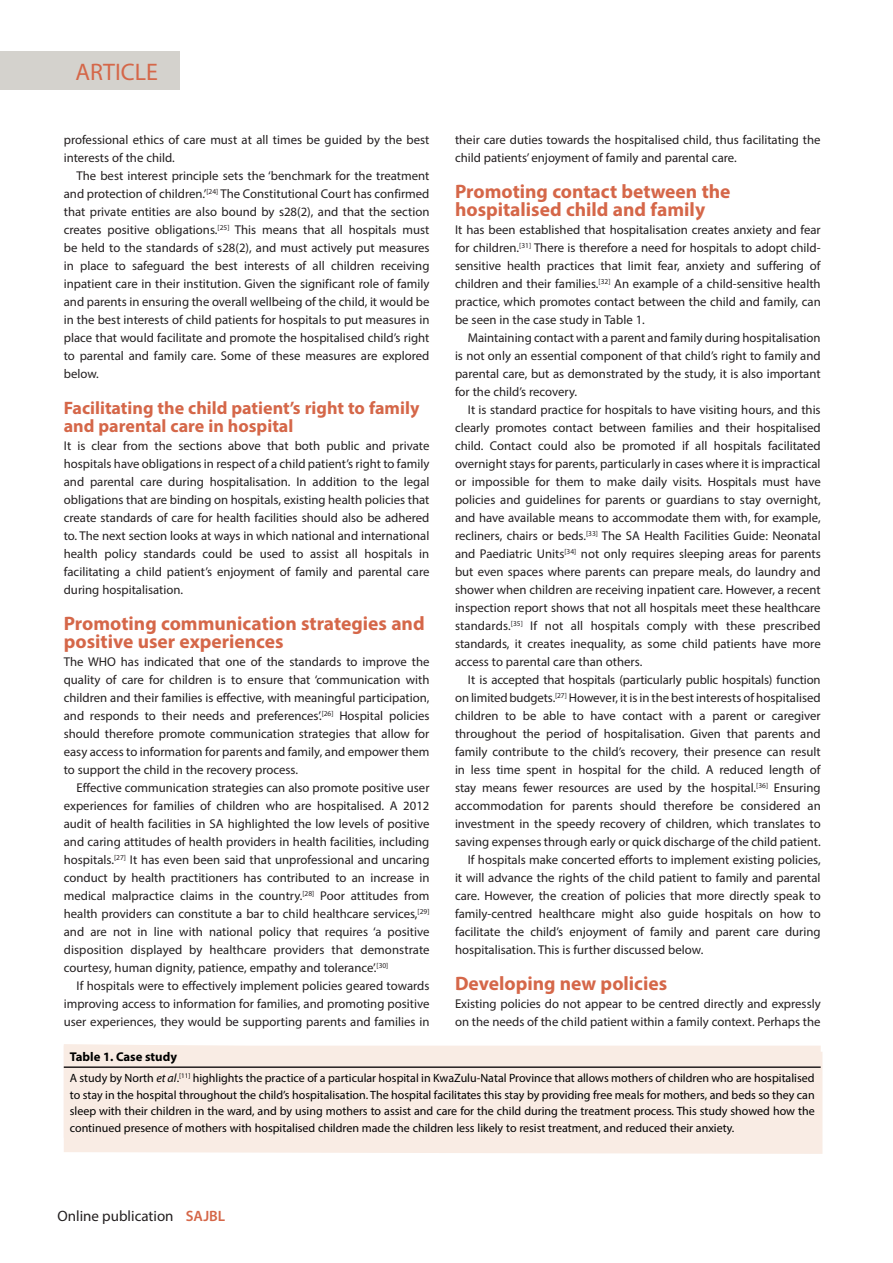
<style>
.page{position:relative;width:893px;height:1263px;background:#fff}
.page>*{position:absolute;margin:0;border:0;box-sizing:border-box;transform-origin:0 0}
.t1{font:24px "Myriad Pro";color:#d56749}
.B_HEAD{font:700 19.5px/18px "Myriad Pro";color:#d56749}
.B_HEAD-2{font:700 18px/18px "Myriad Pro";color:#d56749}
.t2{font:15px "Myriad Pro";color:#231f20}
.BODY_TEXT_INDENT{font:12.75px/18px "Myriad Pro";color:#231f20;text-align:justify}
.BODY_TEXT_1ST_PARAGR{font:12.75px/18px "Myriad Pro";color:#231f20;text-align:justify}
.t3{font:700 12.75px "Myriad Pro";color:#000}
.t4{font:12px/16.5px "Myriad Pro";color:#000;text-align:justify}
.s1{font-style:italic}
.s2{font-weight:600;color:#d56749}
</style>
<div class="page">
<div style="left:0;top:51px;width:180px;height:39px;background:#d4d2cd"></div>
<svg style="left:64px;top:1044px;width:758px;height:110px;fill:#f9ece4"></svg>
<div style="left:64px;top:1046px;width:757px;height:92px;background:#f9ece4"></div>
<hr style="left:64px;top:1066px;width:757px;height:2px;background:#231f20">
<p class="t1" style="left:75px;top:57px;width:84px">ARTICLE</p>
<p class="BODY_TEXT_1ST_PARAGR" style="left:64px;top:131px;width:367px">professional ethics of care must at all times be guided by the best interests of the child.</p>
<p class="BODY_TEXT_INDENT" style="left:64px;top:167px;width:367px;text-indent:13px">The best interest principle sets the ‘benchmark for the treatment and protection of children.’<sup>[24]</sup> The Constitutional Court has confirmed that private entities are also bound by s28(2), and that the section creates positive obligations.<sup>[25]</sup> This means that all hospitals must be held to the standards of s28(2), and must actively put measures in place to safeguard the best interests of all children receiving inpatient care in their institution. Given the significant role of family and parents in ensuring the overall wellbeing of the child, it would be in the best interests of child patients for hospitals to put measures in place that would facilitate and promote the hospitalised child’s right to parental and family care. Some of these measures are explored below.</p>
<p class="B_HEAD-2" style="left:64px;top:398px;width:357px">Facilitating the child patient’s right to family and parental care in hospital</p>
<p class="BODY_TEXT_1ST_PARAGR" style="left:64px;top:437px;width:367px">It is clear from the sections above that both public and private hospitals have obligations in respect of a child patient’s right to family and parental care during hospitalisation. In addition to the legal obligations that are binding on hospitals, existing health policies that create standards of care for health facilities should also be adhered to. The next section looks at ways in which national and international health policy standards could be used to assist all hospitals in facilitating a child patient’s enjoyment of family and parental care during hospitalisation.</p>
<p class="B_HEAD" style="left:64px;top:614px;width:362px">Promoting communication strategies and positive user experiences</p>
<p class="BODY_TEXT_1ST_PARAGR" style="left:64px;top:653px;width:367px">The WHO has indicated that one of the standards to improve the quality of care for children is to ensure that ‘communication with children and their families is effective, with meaningful participation, and responds to their needs and preferences’.<sup>[26]</sup> Hospital policies should therefore promote communication strategies that allow for easy access to information for parents and family, and empower them to support the child in the recovery process.</p>
<p class="BODY_TEXT_INDENT" style="left:64px;top:779px;width:367px;text-indent:13px">Effective communication strategies can also promote positive user experiences for families of children who are hospitalised. A 2012 audit of health facilities in SA highlighted the low levels of positive and caring attitudes of health providers in health facilities, including hospitals.<sup>[27]</sup> It has even been said that unprofessional and uncaring conduct by health practitioners has contributed to an increase in medical malpractice claims in the country.<sup>[28]</sup> Poor attitudes from health providers can constitute a bar to child healthcare services,<sup>[29] </sup>and are not in line with national policy that requires ‘a positive disposition displayed by healthcare providers that demonstrate courtesy, human dignity, patience, empathy and tolerance’.<sup>[30]</sup></p>
<p class="BODY_TEXT_INDENT" style="left:64px;top:977px;width:367px;text-indent:13px">If hospitals were to effectively implement policies geared towards improving access to information for families, and promoting positive user experiences, they would be supporting parents and families in</p>
<p class="BODY_TEXT_INDENT" style="left:455px;top:131px;width:367px">their care duties towards the hospitalised child, thus facilitating the child patients’ enjoyment of family and parental care.</p>
<p class="B_HEAD" style="left:455px;top:182px;width:277px">Promoting contact between the hospitalised child and family</p>
<p class="BODY_TEXT_1ST_PARAGR" style="left:455px;top:221px;width:367px">It has been established that hospitalisation creates anxiety and fear for children.<sup>[31]</sup> There is therefore a need for hospitals to adopt child&shy;sensitive health practices that limit fear, anxiety and suffering of children and their families.<sup>[32]</sup> An example of a child-sensitive health practice, which promotes contact between the child and family, can be seen in the case study in Table 1.</p>
<p class="BODY_TEXT_INDENT" style="left:455px;top:329px;width:367px;text-indent:13px">Maintaining contact with a parent and family during hospitalisation is not only an essential component of that child’s right to family and parental care, but as demonstrated by the study, it is also important for the child’s recovery.</p>
<p class="BODY_TEXT_INDENT" style="left:455px;top:401px;width:367px;text-indent:13px">It is standard practice for hospitals to have visiting hours, and this clearly promotes contact between families and their hospitalised child. Contact could also be promoted if all hospitals facilitated overnight stays for parents, particularly in cases where it is impractical or impossible for them to make daily visits. Hospitals must have policies and guidelines for parents or guardians to stay overnight, and have available means to accommodate them with, for example, recliners, chairs or beds.<sup>[33]</sup> The SA Health Facilities Guide: Neonatal and Paediatric Units<sup>[34]</sup> not only requires sleeping areas for parents but even spaces where parents can prepare meals, do laundry and shower when children are receiving inpatient care. However, a recent inspection report shows that not all hospitals meet these healthcare standards.<sup>[35]</sup> If not all hospitals comply with these prescribed standards, it creates inequality, as some child patients have more access to parental care than others.</p>
<p class="BODY_TEXT_INDENT" style="left:455px;top:671px;width:367px;text-indent:13px">It is accepted that hospitals (particularly public hospitals) function on limited budgets.<sup>[27]</sup> However, it is in the best interests of hospitalised children to be able to have contact with a parent or caregiver throughout the period of hospitalisation. Given that parents and family contribute to the child’s recovery, their presence can result in less time spent in hospital for the child. A reduced length of stay means fewer resources are used by the hospital.<sup>[36]</sup> Ensuring accommodation for parents should therefore be considered an investment in the speedy recovery of children, which translates to saving expenses through early or quick discharge of the child patient.</p>
<p class="BODY_TEXT_INDENT" style="left:455px;top:851px;width:367px;text-indent:13px">If hospitals make concerted efforts to implement existing policies, it will advance the rights of the child patient to family and parental care. However, the creation of policies that more directly speak to family-centred healthcare might also guide hospitals on how to facilitate the child’s enjoyment of family and parent care during hospitalisation. This is further discussed below.</p>
<p class="B_HEAD" style="left:455px;top:974px;width:214px">Developing new policies</p>
<p class="BODY_TEXT_1ST_PARAGR" style="left:455px;top:995px;width:367px">Existing policies do not appear to be centred directly and expressly on the needs of the child patient within a family context. Perhaps the</p>
<p class="t3" style="left:70px;top:1048px;width:109px">Table 1. Case study</p>
<p class="t4" style="left:70px;top:1070px;width:746px">A study by North <span class="s1">et al</span>.<sup>[11]</sup> highlights the practice of a particular hospital in KwaZulu-Natal Province that allows mothers of children who are hospitalised to stay in the hospital throughout the child’s hospitalisation. The hospital facilitates this stay by providing free meals for mothers, and beds so they can sleep with their children in the ward, and by using mothers to assist and care for the child during the treatment process. This study showed how the continued presence of mothers with hospitalised children made the children less likely to resist treatment, and reduced their anxiety.</p>
<p class="t2" style="left:58px;top:1207px;width:169px">Online publication <span class="s2">SAJBL</span></p>
</div>
